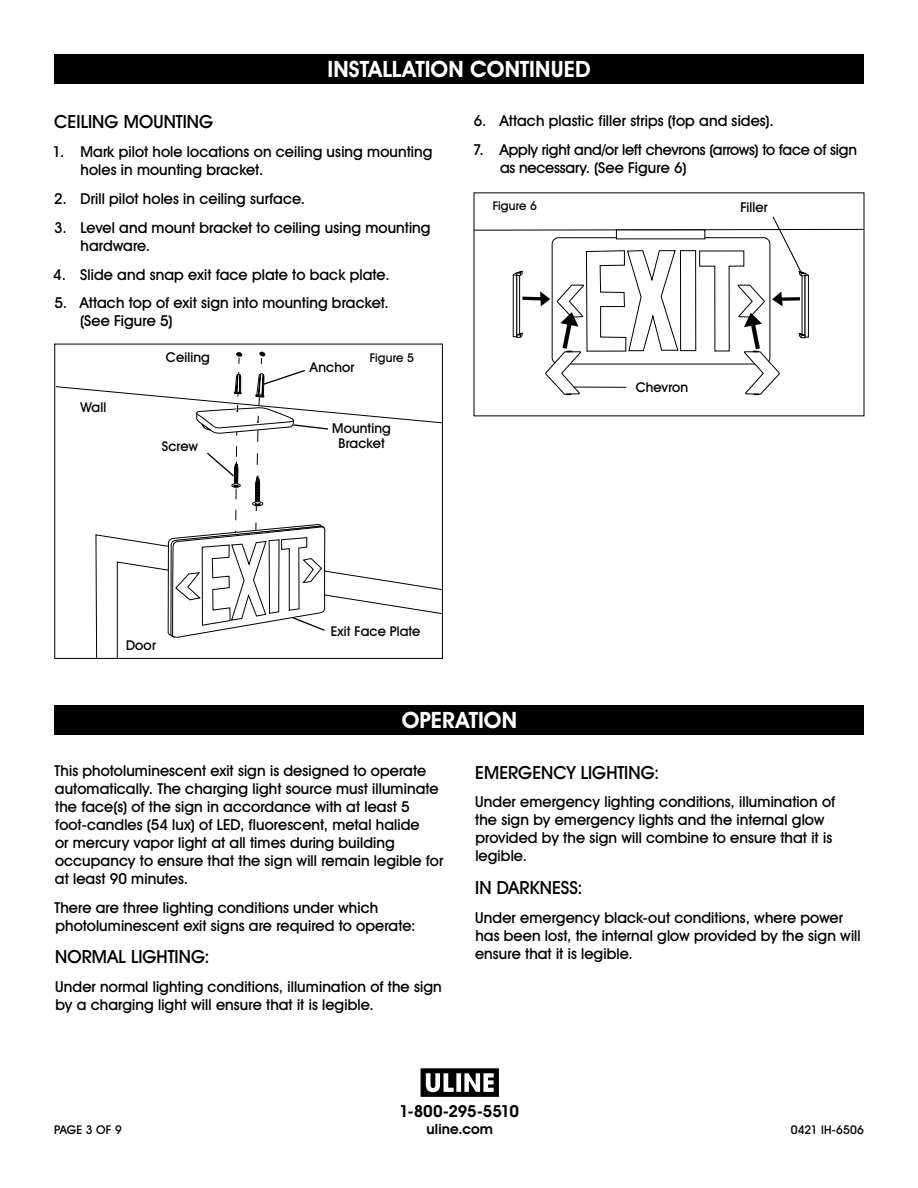
<style>
.page{position:relative;width:918px;height:1188px;background:#fff}
.page>*{position:absolute;margin:0;border:0;box-sizing:border-box;transform-origin:0 0}
.t1{font:700 22.5px "Uline Two Knine";letter-spacing:.005em;color:#fff}
.t2{font:18px "Uline Two Knine";letter-spacing:.005em;color:#000}
.t3{font:700 16.5px "Uline Two Knine";letter-spacing:-.015em;color:#000}
.t4{font:15px/18px "Uline Two Knine";letter-spacing:.005em;color:#000}
.t5{font:15px/18px "Uline Two Knine";letter-spacing:-.015em;color:#000}
.t6{font:700 14.25px "Uline Two Knine";letter-spacing:.01em;color:#000}
.t7{font:13.5px/15px "Uline Two Knine";letter-spacing:.01em;color:#000;text-align:center}
.t8{font:12px "Uline Two Knine";letter-spacing:.01em;color:#000}
</style>
<div class="page">
<svg style="left:476px;top:216px;width:386px;height:179px"></svg>
<svg style="left:95px;top:351px;width:346px;height:306px"></svg>
<div style="left:54px;top:344px;width:389px;height:315px;border:1px solid #000"></div>
<div style="left:54px;top:705px;width:810px;height:30px;background:#000"></div>
<div style="left:54px;top:54px;width:810px;height:30px;background:#000"></div>
<svg style="left:421px;top:1068px;width:78px;height:29px"></svg>
<h1 class="t1" style="left:327px;top:56px;width:265px">INSTALLATION CONTINUED</h1>
<p class="t2" style="left:54px;top:111px;width:161px">CEILING MOUNTING</p>
<p class="t4" style="left:81px;top:143px;width:354px;text-indent:-28px">1. Mark pilot hole locations on ceiling using mounting holes in mounting bracket.</p>
<p class="t4" style="left:54px;top:189px;width:253px">2. Drill pilot holes in ceiling surface.</p>
<p class="t4" style="left:81px;top:218px;width:352px;text-indent:-26px">3. Level and mount bracket to ceiling using mounting hardware.</p>
<p class="t4" style="left:53px;top:265px;width:338px">4. Slide and snap exit face plate to back plate.</p>
<p class="t4" style="left:80px;top:294px;width:310px;text-indent:-26px">5. Attach top of exit sign into mounting bracket. (See Figure 5)</p>
<p class="t7" style="left:80px;top:400px;width:27px">Wall</p>
<p class="t7" style="left:166px;top:349px;width:46px">Ceiling</p>
<p class="t7" style="left:162px;top:439px;width:38px">Screw</p>
<p class="t7" style="left:310px;top:360px;width:46px">Anchor</p>
<p class="t8" style="left:370px;top:350px;width:46px">Figure 5</p>
<p class="t7" style="left:332px;top:420px;width:60px">Mounting<br>Bracket</p>
<p class="t4" style="left:474px;top:112px;width:302px">6. Attach plastic filler strips (top and sides).</p>
<p class="t5" style="left:500px;top:140px;width:358px;text-indent:-27px">7. Apply right and/or left chevrons (arrows) to face of sign as necessary. (See Figure 6)</p>
<p class="t7" style="left:740px;top:200px;width:29px">Filler</p>
<p class="t8" style="left:493px;top:198px;width:46px">Figure 6</p>
<p class="t7" style="left:636px;top:379px;width:54px">Chevron</p>
<p class="t7" style="left:126px;top:637px;width:31px">Door</p>
<p class="t7" style="left:331px;top:623px;width:91px">Exit Face Plate</p>
<h1 class="t1" style="left:402px;top:706px;width:117px">OPERATION</h1>
<p class="t4" style="left:55px;top:762px;width:390px">This photoluminescent exit sign is designed to operate automatically. The charging light source must illuminate the face(s) of the sign in accordance with at least 5 foot-candles (54 lux) of LED, fluorescent, metal halide<br>or mercury vapor light at all times during building occupancy to ensure that the sign will remain legible for at least 90 minutes.</p>
<p class="t4" style="left:55px;top:899px;width:362px">There are three lighting conditions under which photoluminescent exit signs are required to operate:</p>
<p class="t2" style="left:55px;top:946px;width:156px">NORMAL LIGHTING:</p>
<p class="t4" style="left:55px;top:978px;width:388px">Under normal lighting conditions, illumination of the sign by a charging light will ensure that it is legible.</p>
<p class="t2" style="left:475px;top:761px;width:186px">EMERGENCY LIGHTING:</p>
<p class="t4" style="left:475px;top:793px;width:362px">Under emergency lighting conditions, illumination of the sign by emergency lights and the internal glow provided by the sign will combine to ensure that it is legible.</p>
<p class="t2" style="left:475px;top:876px;width:109px">IN DARKNESS:</p>
<p class="t4" style="left:475px;top:908px;width:387px">Under emergency black-out conditions, where power has been lost, the internal glow provided by the sign will ensure that it is legible.</p>
<p class="t3" style="left:399px;top:1101px;width:121px">1-800-295-5510</p>
<p class="t6" style="left:427px;top:1120px;width:68px">uline.com</p>
<p class="t8" style="left:54px;top:1122px;width:69px">PAGE 3 OF 9</p>
<p class="t8" style="left:791px;top:1122px;width:75px">0421 IH-6506</p>
</div>
